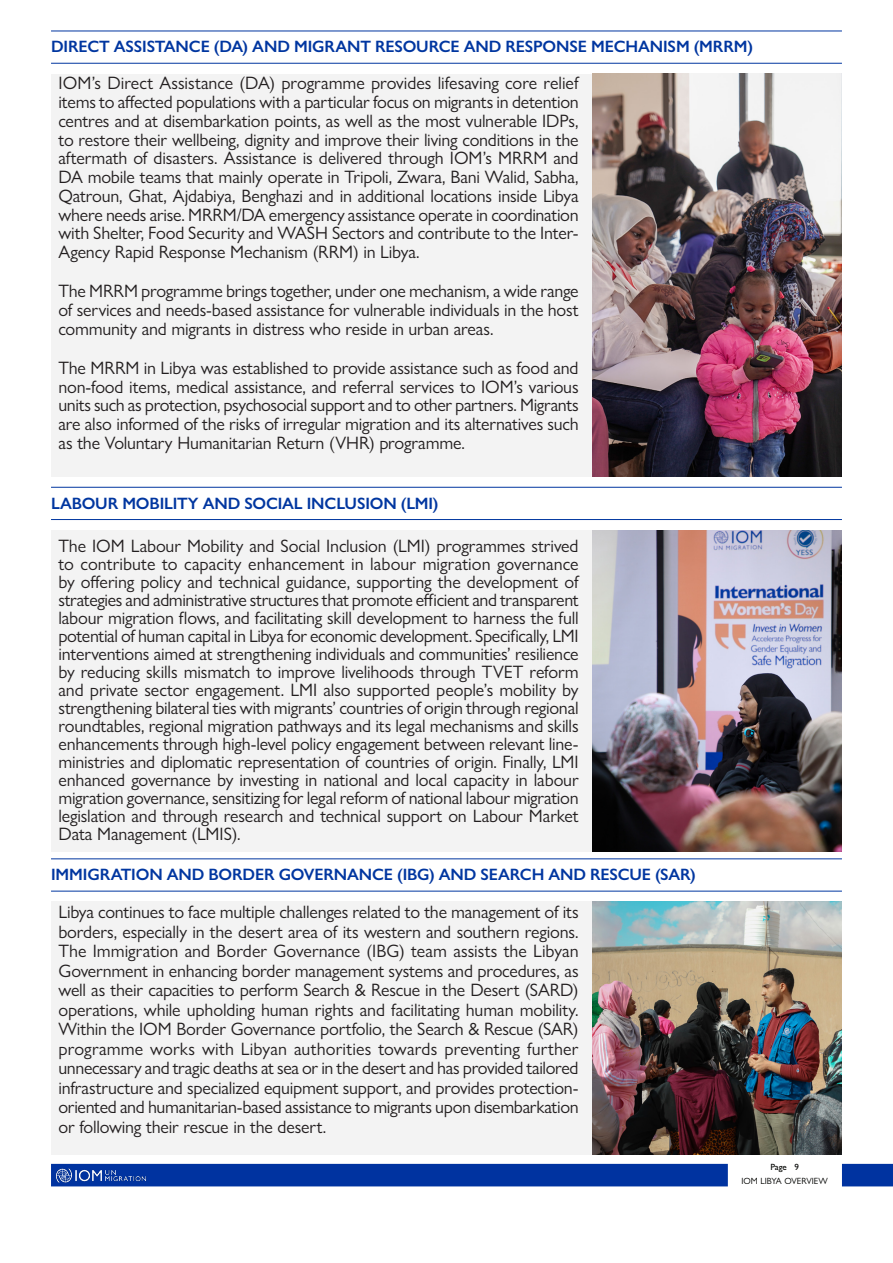
<style>
.page{position:relative;width:893px;height:1263px;background:#fff}
.page>*{position:absolute;margin:0;border:0;box-sizing:border-box;transform-origin:0 0}
.texte{font:18px/18px "Gill Sans Nova";letter-spacing:-.01em;color:#231f20;text-align:justify}
.sous_titre_TEXTE{font:600 16.5px "Gill Sans Nova";letter-spacing:-.01em;color:#0036a0}
.t1{font:9px "Gill Sans Nova";color:#040503}
.t2{font:500 9px "Gill Sans Nova";color:#040503}
</style>
<div class="page">
<div style="left:51px;top:1164px;width:677px;height:22px;background:#0033a0"></div>
<div style="left:842px;top:1164px;width:51px;height:22px;background:#0033a0"></div>
<img style="left:55px;top:1168px;width:91px;height:15px">
<div style="left:51px;top:74px;width:541px;height:403px;background:#f3f3f3"></div>
<hr style="left:51px;top:31px;width:791px;height:1px;background:#0036a0">
<hr style="left:51px;top:63px;width:791px;height:1px;background:#0036a0">
<img style="left:592px;top:74px;width:250px;height:403px">
<div style="left:51px;top:902px;width:541px;height:253px;background:#f3f3f3"></div>
<hr style="left:51px;top:858px;width:791px;height:1px;background:#0036a0">
<hr style="left:51px;top:891px;width:791px;height:1px;background:#0036a0">
<img style="left:592px;top:902px;width:250px;height:253px">
<div style="left:51px;top:530px;width:541px;height:322px;background:#f3f3f3"></div>
<hr style="left:51px;top:487px;width:791px;height:1px;background:#0036a0">
<hr style="left:51px;top:519px;width:791px;height:1px;background:#0036a0">
<img style="left:592px;top:530px;width:250px;height:322px">
<p class="sous_titre_TEXTE" style="left:51px;top:37px;width:703px">DIRECT ASSISTANCE (DA) AND MIGRANT RESOURCE AND RESPONSE MECHANISM (MRRM)</p>
<p class="texte" style="left:58px;top:74px;width:522px;line-height:18.8px">IOM’s Direct Assistance (DA) programme provides lifesaving core relief items to affected populations with a particular focus on migrants in detention centres and at disembarkation points, as well as the most vulnerable IDPs, to restore their wellbeing, dignity and improve their living conditions in the aftermath of disasters. Assistance is delivered through IOM’s MRRM and DA mobile teams that mainly operate in Tripoli, Zwara, Bani Walid, Sabha, Qatroun, Ghat, Ajdabiya, Benghazi and in additional locations inside Libya where needs arise. MRRM/DA emergency assistance operate in coordination with Shelter, Food Security and WASH Sectors and contribute to the Inter-Agency Rapid Response Mechanism (RRM) in Libya.</p>
<p class="texte" style="left:58px;top:282px;width:522px;line-height:18.8px">The MRRM programme brings together, under one mechanism, a wide range of services and needs-based assistance for vulnerable individuals in the host community and migrants in distress who reside in urban areas.</p>
<p class="texte" style="left:58px;top:358px;width:522px;line-height:18.8px">The MRRM in Libya was established to provide assistance such as food and non-food items, medical assistance, and referral services to IOM’s various units such as protection, psychosocial support and to other partners. Migrants are also informed of the risks of irregular migration and its alternatives such as the Voluntary Humanitarian Return (VHR) programme.</p>
<p class="sous_titre_TEXTE" style="left:51px;top:493px;width:389px">LABOUR MOBILITY AND SOCIAL INCLUSION (LMI)</p>
<p class="texte" style="left:58px;top:537px;width:522px">The IOM Labour Mobility and Social Inclusion (LMI) programmes strived to contribute to capacity enhancement in labour migration governance by offering policy and technical guidance, supporting the development of strategies and administrative structures that promote efficient and transparent labour migration flows, and facilitating skill development to harness the full potential of human capital in Libya for economic development. Specifically, LMI interventions aimed at strengthening individuals and communities’ resilience by reducing skills mismatch to improve livelihoods through TVET reform and private sector engagement. LMI also supported people’s mobility by strengthening bilateral ties with migrants’ countries of origin through regional roundtables, regional migration pathways and its legal mechanisms and skills enhancements through high-level policy engagement between relevant line&shy;ministries and diplomatic representation of countries of origin. Finally, LMI enhanced governance by investing in national and local capacity in labour migration governance, sensitizing for legal reform of national labour migration legislation and through research and technical support on Labour Market Data Management (LMIS).</p>
<p class="sous_titre_TEXTE" style="left:51px;top:864px;width:646px">IMMIGRATION AND BORDER GOVERNANCE (IBG) AND SEARCH AND RESCUE (SAR)</p>
<p class="texte" style="left:58px;top:902px;width:522px;line-height:19.5px">Libya continues to face multiple challenges related to the management of its borders, especially in the desert area of its western and southern regions.<br>The Immigration and Border Governance (IBG) team assists the Libyan Government in enhancing border management systems and procedures, as well as their capacities to perform Search &amp; Rescue in the Desert (SARD) operations, while upholding human rights and facilitating human mobility.<br>Within the IOM Border Governance portfolio, the Search &amp; Rescue (SAR) programme works with Libyan authorities towards preventing further unnecessary and tragic deaths at sea or in the desert and has provided tailored infrastructure and specialized equipment support, and provides protection&shy;oriented and humanitarian-based assistance to migrants upon disembarkation or following their rescue in the desert.</p>
<p class="t2" style="left:770px;top:1162px;width:30px">Page 9</p>
<p class="t1" style="left:741px;top:1175px;width:88px">IOM LIBYA OVERVIEW</p>
</div>
